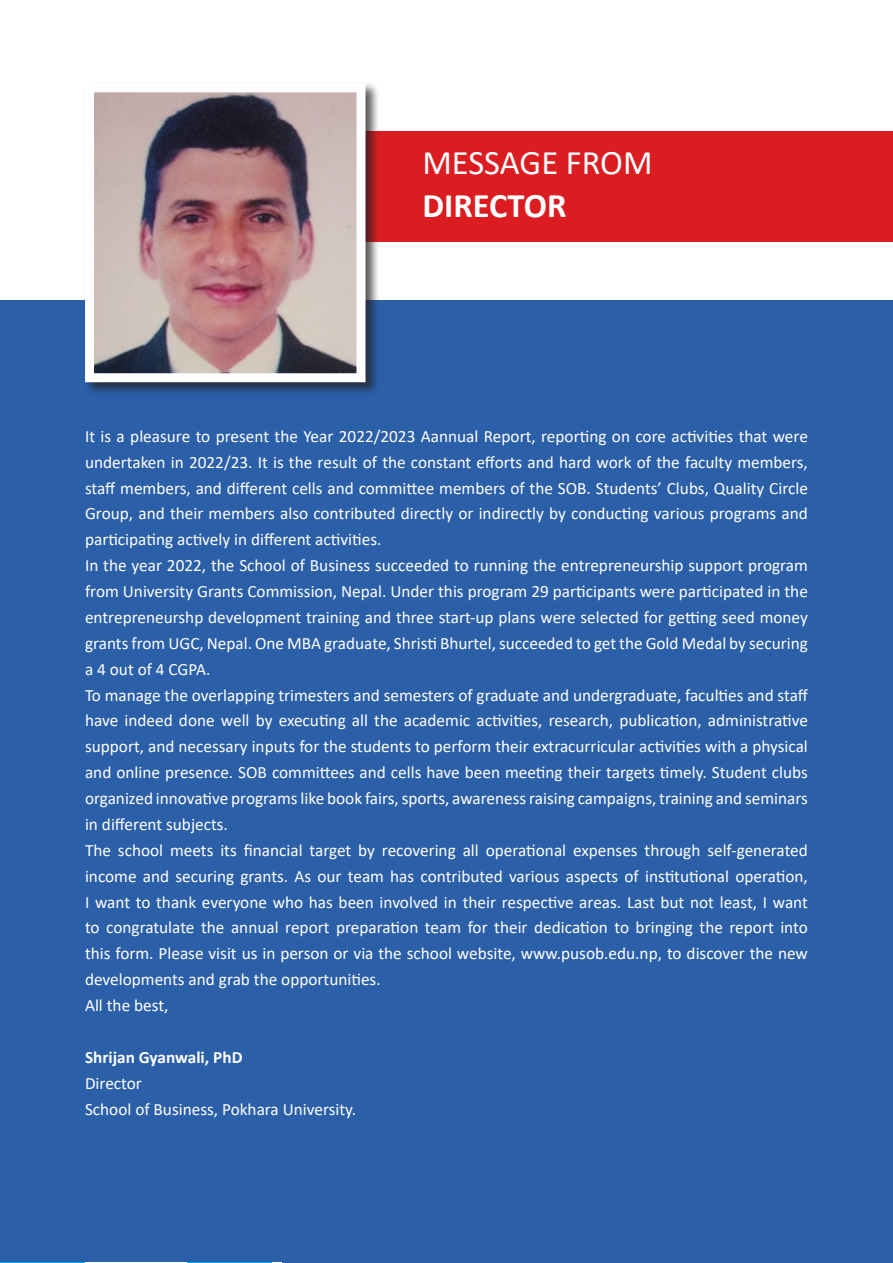
<style>
.page{position:relative;width:893px;height:1263px;background:#fff}
.page>*{position:absolute;margin:0;border:0;box-sizing:border-box;transform-origin:0 0}
.t1{font:34.5px "Calibri";color:#fff}
.t2{font:700 34.5px "Calibri";color:#fff}
.t3{font:17.25px/25.8px "Calibri";color:#fff;text-align:justify}
.t4{font:700 17.25px "Calibri";color:#fff}
</style>
<div class="page">
<div style="left:282px;top:1178px;width:611px;height:85px;background:#2b5fa8"></div>
<div style="left:85px;top:1178px;width:101px;height:85px;background:#2b5fa8"></div>
<div style="left:327px;top:132px;width:566px;height:110px;background:#db1c21"></div>
<div style="left:0;top:300px;width:893px;height:961px;background:#2b5fa8"></div>
<div style="left:83px;top:81px;width:297px;height:315px;background:#231f20;opacity:.75"></div>
<img style="left:95px;top:93px;width:260px;height:279px">
<div style="left:85px;top:83px;width:280px;height:299px;border:9px solid #fff"></div>
<p class="t1" style="left:422px;top:139px;width:232px">MESSAGE FROM</p>
<p class="t2" style="left:422px;top:181px;width:146px">DIRECTOR</p>
<p class="t3" style="left:85px;top:423px;width:724px">It is a pleasure to present the Year 2022/2023 Aannual Report, reporting on core activities that were undertaken in 2022/23. It is the result of the constant efforts and hard work of the faculty members, staff members, and different cells and committee members of the SOB. Students’ Clubs, Quality Circle Group, and their members also contributed directly or indirectly by conducting various programs and participating actively in different activities.</p>
<p class="t3" style="left:85px;top:552px;width:724px">In the year 2022, the School of Business succeeded to running the entrepreneurship support program from University Grants Commission, Nepal. Under this program 29 participants were participated in the entrepreneurshp development training and three start-up plans were selected for getting seed money grants from UGC, Nepal. One MBA graduate, Shristi Bhurtel, succeeded to get the Gold Medal by securing a 4 out of 4 CGPA.</p>
<p class="t3" style="left:85px;top:681px;width:725px">To manage the overlapping trimesters and semesters of graduate and undergraduate, faculties and staff have indeed done well by executing all the academic activities, research, publication, administrative support, and necessary inputs for the students to perform their extracurricular activities with a physical and online presence. SOB committees and cells have been meeting their targets timely. Student clubs organized innovative programs like book fairs, sports, awareness raising campaigns, training and seminars in different subjects.</p>
<p class="t3" style="left:85px;top:837px;width:724px">The school meets its financial target by recovering all operational expenses through self-generated income and securing grants. As our team has contributed various aspects of institutional operation, I want to thank everyone who has been involved in their respective areas. Last but not least, I want to congratulate the annual report preparation team for their dedication to bringing the report into this form. Please visit us in person or via the school website, www.pusob.edu.np, to discover the new developments and grab the opportunities.</p>
<p class="t3" style="left:85px;top:992px;width:85px">All the best,</p>
<p class="t4" style="left:85px;top:1045px;width:159px">Shrijan Gyanwali, PhD</p>
<p class="t3" style="left:85px;top:1070px;width:58px">Director</p>
<p class="t3" style="left:85px;top:1095px;width:273px">School of Business, Pokhara University.</p>
</div>
